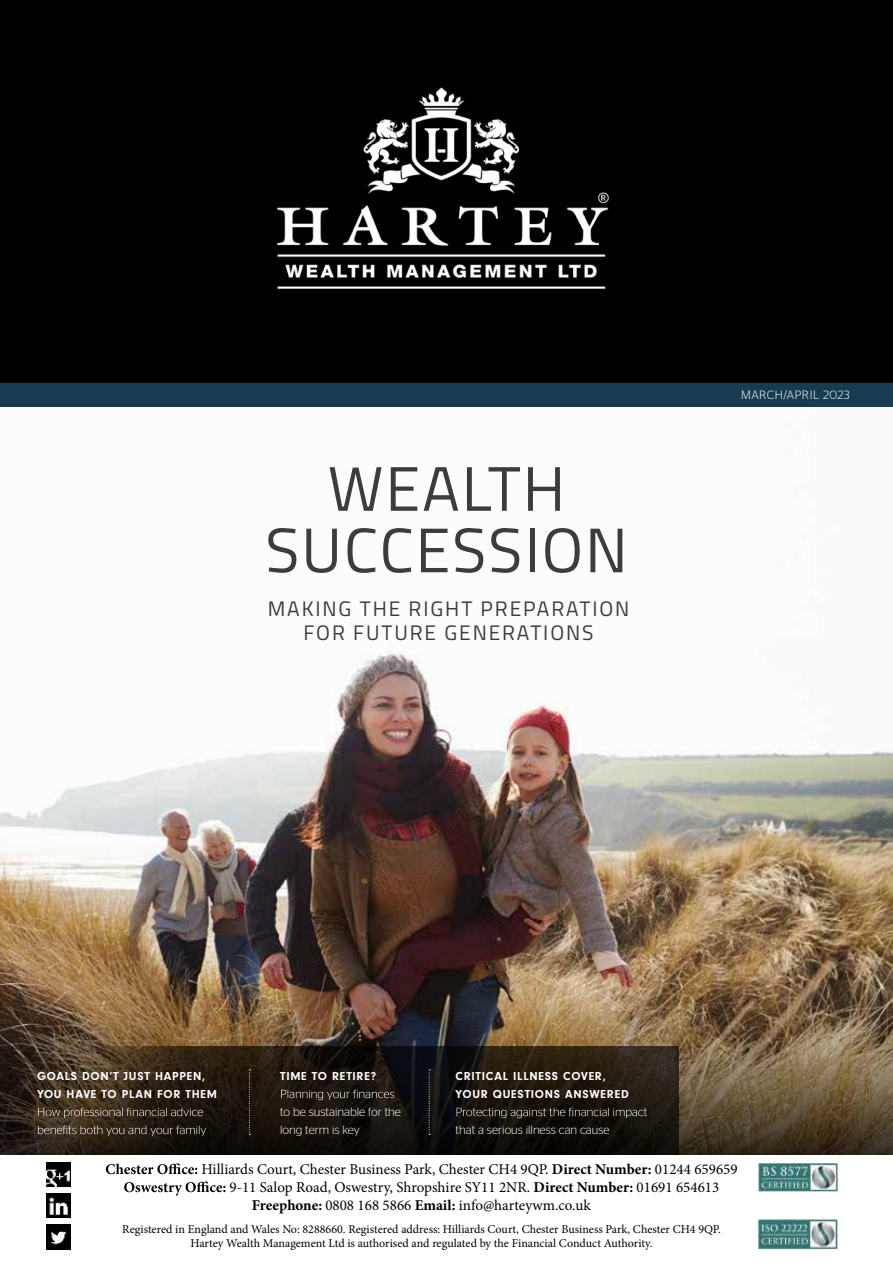
<style>
.page{position:relative;width:893px;height:1263px;background:#fff}
.page>*{position:absolute;margin:0;border:0;box-sizing:border-box;transform-origin:0 0}
.t1{font:63px/61.5px "Titillium";letter-spacing:.03em;color:#3c3c3b;text-align:center}
.t2{font:21px/24px "Titillium";letter-spacing:.09em;color:#3c3c3b;text-align:center}
.t3{font:15px "Minion Pro";color:#000}
.t4{font:12px/14.4px "Minion Pro";color:#000;text-align:center}
.t5{font:700 12px/18px "Neuzeit Gro";letter-spacing:.06em;color:#fff}
.t6{font:300 12px/18px "Stag Sans";color:#fff}
.t7{font:300 12px "Stag Sans";letter-spacing:.045em;color:#fff}
.s1{font-weight:700}
</style>
<div class="page">
<img style="left:0;top:406px;width:893px;height:554px">
<img style="left:0;top:960px;width:893px;height:194px">
<svg style="left:0;top:1046px;width:678px;height:108px"></svg>
<svg style="left:38px;top:1108px;width:165px;height:10px"></svg>
<svg style="left:38px;top:1126px;width:168px;height:10px"></svg>
<svg style="left:281px;top:1090px;width:113px;height:10px"></svg>
<svg style="left:457px;top:1108px;width:190px;height:10px"></svg>
<svg style="left:249px;top:1069px;width:1px;height:66px"></svg>
<svg style="left:429px;top:1069px;width:1px;height:66px"></svg>
<div style="left:0;top:382px;width:893px;height:24px;background:#163c52"></div>
<img style="left:47px;top:1162px;width:24px;height:24px">
<img style="left:47px;top:1193px;width:24px;height:24px">
<img style="left:47px;top:1225px;width:24px;height:24px">
<svg style="left:106px;top:1163px;width:91px;height:11px"></svg>
<svg style="left:124px;top:1181px;width:101px;height:15px"></svg>
<img style="left:758px;top:1163px;width:80px;height:29px">
<img style="left:758px;top:1219px;width:80px;height:30px">
<div style="left:0;top:0;width:893px;height:383px;background:#000"></div>
<img style="left:277px;top:87px;width:333px;height:202px">
<h1 class="t1" style="left:265px;top:455px;width:364px">WEALTH<br>SUCCESSION</h1>
<h2 class="t2" style="left:268px;top:596px;width:363px">MAKING THE RIGHT PREPARATION<br>FOR FUTURE GENERATIONS</h2>
<p class="t7" style="left:741px;top:388px;width:110px">MARCH/APRIL 2023</p>
<p class="t5" style="left:37px;top:1067px;width:181px">GOALS DON’T JUST HAPPEN,<br>YOU HAVE TO PLAN FOR THEM</p>
<p class="t5" style="left:280px;top:1067px;width:97px">TIME TO RETIRE?</p>
<p class="t6" style="left:280px;top:1103px;width:122px">to be sustainable for the long term is key</p>
<p class="t5" style="left:456px;top:1067px;width:175px">CRITICAL ILLNESS COVER,<br>YOUR QUESTIONS ANSWERED</p>
<p class="t6" style="left:456px;top:1121px;width:156px">that a serious illness can cause</p>
<p class="t3" style="left:201px;top:1159px;width:538px">Hilliards Court, Chester Business Park, Chester CH4 9QP. <span class="s1">Direct Number:</span> 01244 659659</p>
<p class="t3" style="left:230px;top:1177px;width:491px">9-11 Salop Road, Oswestry, Shropshire SY11 2NR. <span class="s1">Direct Number:</span> 01691 654613</p>
<p class="t3" style="left:252px;top:1195px;width:341px"><span class="s1">Freephone:</span> 0808 168 5866 <span class="s1">Email:</span> info@harteywm.co.uk</p>
<p class="t4" style="left:122px;top:1222px;width:600px">Registered in England and Wales No: 8288660. Registered address: Hilliards Court, Chester Business Park, Chester CH4 9QP.<br>Hartey Wealth Management Ltd is authorised and regulated by the Financial Conduct Authority.</p>
</div>
